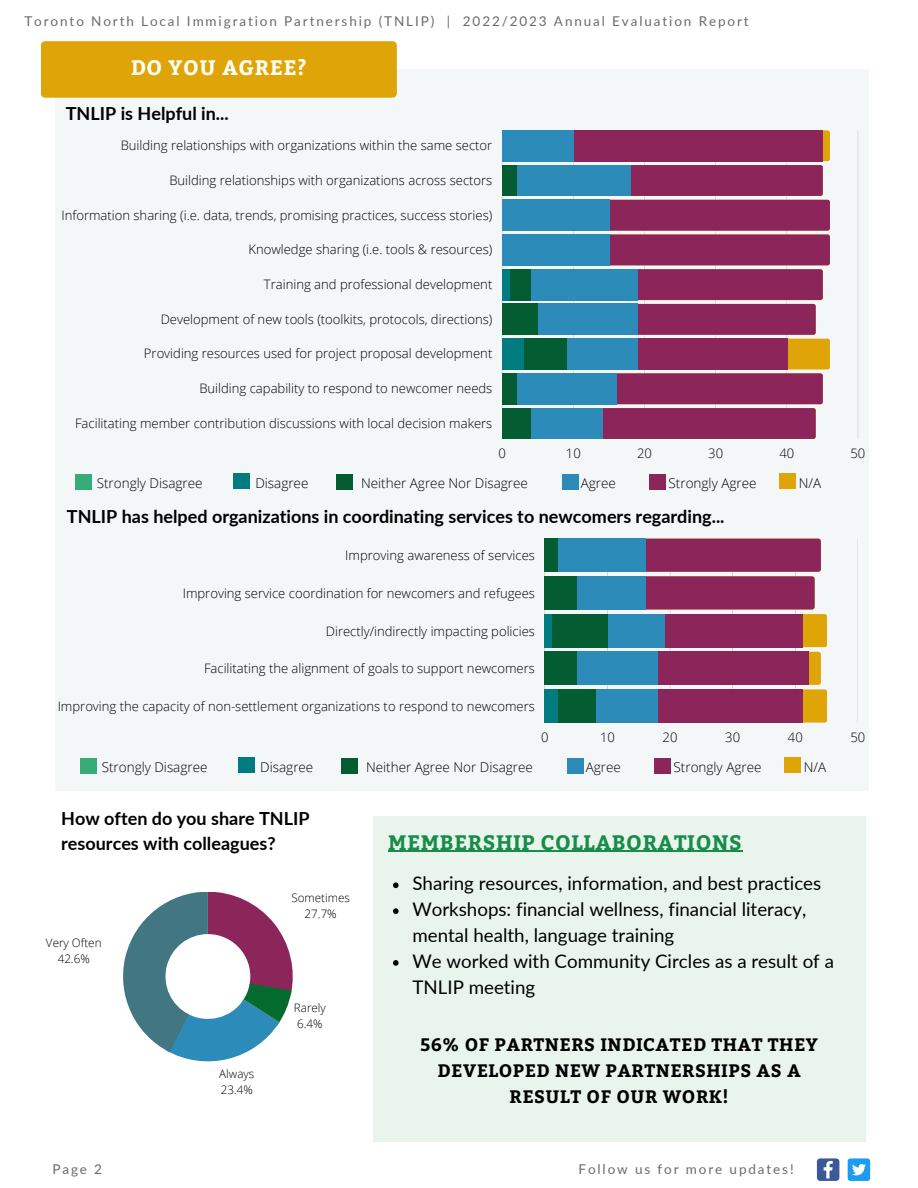
<style>
.page{position:relative;width:918px;height:1188px;background:#fff}
.page>*{position:absolute;margin:0;border:0;box-sizing:border-box;transform-origin:0 0}
.t1{font:700 20.85px "Bitter";letter-spacing:.03em;color:#188c4a}
.t2{font:700 20.85px "Bitter";letter-spacing:.03em;color:#fffff9}
.t3{font:18.75px/25.8px "Lato";color:#000}
.t4{font:700 18px/24.8px "Lato";color:#000}
.t5{font:700 18px/25.8px "Bitter";letter-spacing:.03em;color:#000;text-align:center}
.t6{font:300 13.5px "Open Sans";color:#000}
.t7{font:13.5px "Lato";letter-spacing:.14em;color:#6b6b6b}
.t8{font:300 13.05px "Open Sans";color:#000}
.t9{font:300 11.7px "Open Sans";color:#000}
</style>
<div class="page">
<svg style="left:817px;top:1158px;width:22px;height:23px"></svg>
<div style="left:848px;top:1158px;width:22px;height:23px;background:#1d9bf0;border-radius:3px"></div>
<svg style="left:852px;top:1164px;width:14px;height:11px"></svg>
<div style="left:56px;top:70px;width:813px;height:721px;background:#f4f7f7"></div>
<div style="left:41px;top:41px;width:356px;height:57px;background:#dfa408;border-radius:4px"></div>
<svg style="left:502px;top:131px;width:356px;height:308px;fill:#8c255a"></svg>
<div style="left:502px;top:130px;width:321px;height:31px;background:#8c255a"></div>
<div style="left:502px;top:339px;width:285px;height:31px;background:#8c255a"></div>
<svg style="left:813px;top:130px;width:17px;height:309px"></svg>
<div style="left:502px;top:130px;width:72px;height:31px;background:#2d8bba"></div>
<div style="left:502px;top:165px;width:129px;height:31px;background:#2d8bba"></div>
<div style="left:502px;top:200px;width:107px;height:31px;background:#2d8bba"></div>
<div style="left:502px;top:234px;width:107px;height:31px;background:#2d8bba"></div>
<div style="left:502px;top:269px;width:136px;height:31px;background:#2d8bba"></div>
<div style="left:502px;top:304px;width:136px;height:31px;background:#2d8bba"></div>
<div style="left:502px;top:339px;width:136px;height:31px;background:#2d8bba"></div>
<div style="left:502px;top:373px;width:114px;height:31px;background:#2d8bba"></div>
<div style="left:502px;top:408px;width:100px;height:31px;background:#2d8bba"></div>
<div style="left:502px;top:165px;width:15px;height:31px;background:#035c32"></div>
<div style="left:502px;top:269px;width:29px;height:31px;background:#035c32"></div>
<div style="left:502px;top:304px;width:36px;height:31px;background:#035c32"></div>
<div style="left:502px;top:339px;width:64px;height:31px;background:#035c32"></div>
<div style="left:502px;top:373px;width:15px;height:31px;background:#035c32"></div>
<div style="left:502px;top:408px;width:29px;height:31px;background:#035c32"></div>
<div style="left:502px;top:269px;width:7px;height:31px;background:#007c81"></div>
<div style="left:502px;top:339px;width:22px;height:31px;background:#007c81"></div>
<div style="left:373px;top:817px;width:493px;height:325px;background:#e9f4ed"></div>
<hr style="left:388px;top:851px;width:354px;height:1px;background:#188c4a">
<div style="left:562px;top:474px;width:16px;height:16px;background:#2d8bba"></div>
<div style="left:649px;top:474px;width:17px;height:16px;background:#8c255a"></div>
<div style="left:337px;top:474px;width:16px;height:16px;background:#035c32"></div>
<div style="left:779px;top:473px;width:17px;height:16px;background:#dfa408"></div>
<div style="left:75px;top:474px;width:17px;height:16px;background:#37ab7a"></div>
<div style="left:234px;top:473px;width:16px;height:16px;background:#007c81"></div>
<div style="left:567px;top:758px;width:16px;height:16px;background:#2d8bba"></div>
<div style="left:654px;top:758px;width:17px;height:16px;background:#8c255a"></div>
<div style="left:341px;top:758px;width:17px;height:16px;background:#035c32"></div>
<div style="left:784px;top:757px;width:17px;height:15px;background:#dfa408"></div>
<div style="left:80px;top:758px;width:17px;height:16px;background:#37ab7a"></div>
<div style="left:239px;top:757px;width:16px;height:15px;background:#007c81"></div>
<svg style="left:545px;top:539px;width:313px;height:184px"></svg>
<svg style="left:812px;top:539px;width:15px;height:184px"></svg>
<div style="left:545px;top:614px;width:257px;height:33px;background:#8c255a"></div>
<div style="left:545px;top:652px;width:263px;height:33px;background:#8c255a"></div>
<div style="left:545px;top:689px;width:257px;height:34px;background:#8c255a"></div>
<div style="left:545px;top:539px;width:100px;height:33px;background:#2d8bba"></div>
<div style="left:545px;top:576px;width:100px;height:33px;background:#2d8bba"></div>
<div style="left:545px;top:614px;width:119px;height:33px;background:#2d8bba"></div>
<div style="left:545px;top:652px;width:113px;height:33px;background:#2d8bba"></div>
<div style="left:545px;top:689px;width:113px;height:34px;background:#2d8bba"></div>
<div style="left:545px;top:539px;width:12px;height:33px;background:#035c32"></div>
<div style="left:545px;top:576px;width:31px;height:33px;background:#035c32"></div>
<div style="left:545px;top:614px;width:63px;height:33px;background:#035c32"></div>
<div style="left:545px;top:652px;width:31px;height:33px;background:#035c32"></div>
<div style="left:545px;top:689px;width:50px;height:34px;background:#035c32"></div>
<div style="left:545px;top:614px;width:6px;height:33px;background:#007c81"></div>
<div style="left:545px;top:689px;width:12px;height:34px;background:#007c81"></div>
<svg style="left:123px;top:892px;width:170px;height:169px"></svg>
<svg style="left:393px;top:882px;width:6px;height:6px"></svg>
<svg style="left:393px;top:908px;width:6px;height:6px"></svg>
<svg style="left:393px;top:960px;width:6px;height:6px"></svg>
<p class="t7" style="left:24px;top:13px;width:726px">Toronto North Local Immigration Partnership (TNLIP) | 2022/2023 Annual Evaluation Report</p>
<p class="t2" style="left:131px;top:52px;width:178px">DO YOU AGREE?</p>
<p class="t4" style="left:66px;top:100px;width:164px">TNLIP is Helpful in...</p>
<p class="t8" style="left:121px;top:136px;width:373px">Building relationships with organizations within the same sector</p>
<p class="t8" style="left:169px;top:171px;width:324px">Building relationships with organizations across sectors</p>
<p class="t8" style="left:62px;top:206px;width:432px">Information sharing (i.e. data, trends, promising practices, success stories)</p>
<p class="t8" style="left:249px;top:240px;width:245px">Knowledge sharing (i.e. tools &amp; resources)</p>
<p class="t8" style="left:264px;top:275px;width:230px">Training and professional development</p>
<p class="t8" style="left:161px;top:310px;width:333px">Development of new tools (toolkits, protocols, directions)</p>
<p class="t8" style="left:144px;top:345px;width:350px">Providing resources used for project proposal development</p>
<p class="t8" style="left:199px;top:379px;width:294px">Building capability to respond to newcomer needs</p>
<p class="t8" style="left:75px;top:414px;width:419px">Facilitating member contribution discussions with local decision makers</p>
<p class="t8" style="left:499px;top:444px;width:9px">0</p>
<p class="t8" style="left:566px;top:444px;width:16px">10</p>
<p class="t8" style="left:637px;top:444px;width:16px">20</p>
<p class="t8" style="left:708px;top:444px;width:16px">30</p>
<p class="t8" style="left:779px;top:444px;width:16px">40</p>
<p class="t8" style="left:851px;top:444px;width:16px">50</p>
<p class="t6" style="left:97px;top:474px;width:107px">Strongly Disagree</p>
<p class="t6" style="left:255px;top:474px;width:55px">Disagree</p>
<p class="t6" style="left:361px;top:474px;width:168px">Neither Agree Nor Disagree</p>
<p class="t6" style="left:581px;top:474px;width:37px">Agree</p>
<p class="t6" style="left:669px;top:474px;width:89px">Strongly Agree</p>
<p class="t6" style="left:799px;top:474px;width:24px">N/A</p>
<p class="t4" style="left:67px;top:504px;width:659px">TNLIP has helped organizations in coordinating services to newcomers regarding...</p>
<p class="t8" style="left:345px;top:546px;width:191px">Improving awareness of services</p>
<p class="t8" style="left:183px;top:584px;width:354px">Improving service coordination for newcomers and refugees</p>
<p class="t8" style="left:326px;top:622px;width:211px">Directly/indirectly impacting policies</p>
<p class="t8" style="left:204px;top:659px;width:332px">Facilitating the alignment of goals to support newcomers</p>
<p class="t8" style="left:58px;top:697px;width:479px">Improving the capacity of non-settlement organizations to respond to newcomers</p>
<p class="t8" style="left:541px;top:728px;width:9px">0</p>
<p class="t8" style="left:600px;top:728px;width:16px">10</p>
<p class="t8" style="left:663px;top:728px;width:16px">20</p>
<p class="t8" style="left:725px;top:728px;width:16px">30</p>
<p class="t8" style="left:788px;top:728px;width:16px">40</p>
<p class="t8" style="left:851px;top:728px;width:16px">50</p>
<p class="t6" style="left:102px;top:757px;width:107px">Strongly Disagree</p>
<p class="t6" style="left:260px;top:757px;width:55px">Disagree</p>
<p class="t6" style="left:366px;top:757px;width:168px">Neither Agree Nor Disagree</p>
<p class="t6" style="left:586px;top:757px;width:37px">Agree</p>
<p class="t6" style="left:674px;top:757px;width:89px">Strongly Agree</p>
<p class="t6" style="left:804px;top:757px;width:24px">N/A</p>
<p class="t4" style="left:61px;top:806px;width:250px">How often do you share TNLIP resources with colleagues?</p>
<p class="t9" style="left:46px;top:935px;width:57px">Very Often</p>
<p class="t9" style="left:58px;top:951px;width:34px">42.6%</p>
<p class="t7" style="left:52px;top:1161px;width:51px">Page 2</p>
<p class="t9" style="left:219px;top:1066px;width:37px">Always</p>
<p class="t9" style="left:221px;top:1082px;width:34px">23.4%</p>
<p class="t9" style="left:291px;top:890px;width:60px">Sometimes</p>
<p class="t9" style="left:305px;top:906px;width:34px">27.7%</p>
<p class="t9" style="left:294px;top:999px;width:34px">Rarely</p>
<p class="t9" style="left:297px;top:1016px;width:27px">6.4%</p>
<p class="t1" style="left:388px;top:827px;width:355px">MEMBERSHIP COLLABORATIONS</p>
<p class="t3" style="left:412px;top:870px;width:410px">Sharing resources, information, and best practices</p>
<p class="t3" style="left:412px;top:896px;width:395px">Workshops: financial wellness, financial literacy, mental health, language training</p>
<p class="t3" style="left:412px;top:948px;width:423px">We worked with Community Circles as a result of a<br>TNLIP meeting</p>
<p class="t5" style="left:420px;top:1031px;width:399px">56% OF PARTNERS INDICATED THAT THEY<br>DEVELOPED NEW PARTNERSHIPS AS A<br>RESULT OF OUR WORK!</p>
<p class="t7" style="left:579px;top:1161px;width:217px">Follow us for more updates!</p>
</div>
